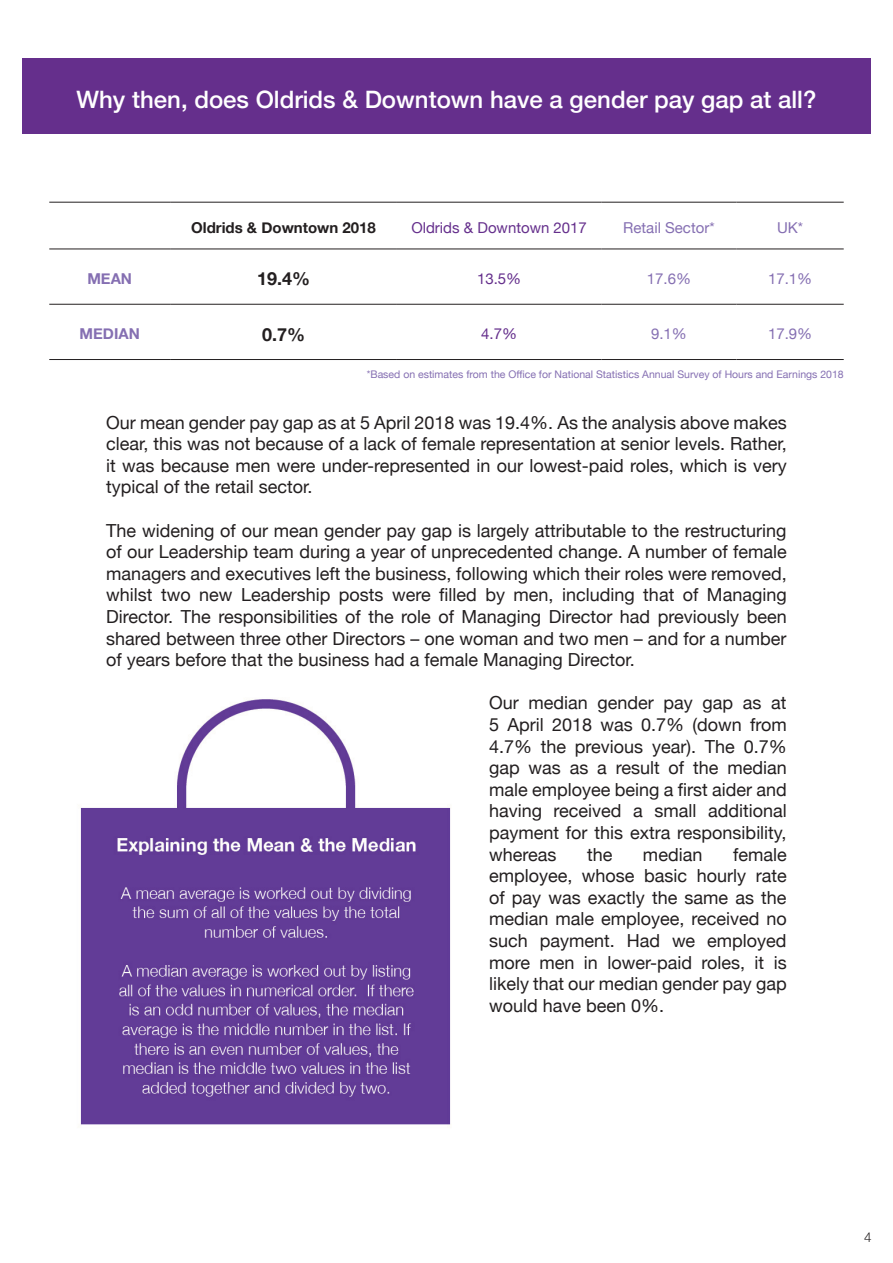
<style>
.page{position:relative;width:893px;height:1263px;background:#fff}
.page>*{position:absolute;margin:0;border:0;box-sizing:border-box;transform-origin:0 0}
.t1{font:500 24px "Helvetica Neue";color:#fff}
.t2{font:18px/21.6px "Helvetica Neue";color:#231f20;text-align:justify}
.t3{font:700 18px "Helvetica Neue";color:#231f20}
.t4{font:15px "Helvetica Neue";color:#856fb2}
.t5{font:15px "Helvetica Neue";color:#652f8c}
.t6{font:700 15px "Helvetica Neue";color:#231f20}
.t7{font:700 15px "Helvetica Neue";color:#856fb2}
.t8{font:300 13.5px "Helvetica Neue";color:#231f20}
.t9{font:10.5px "Helvetica Neue";color:#856fb2}
</style>
<div class="page">
<div style="left:22px;top:58px;width:849px;height:76px;background:#652f8c"></div>
<img style="left:80px;top:699px;width:371px;height:426px">
<hr style="left:49px;top:202px;width:121px;height:1px;background:#231f20">
<hr style="left:170px;top:202px;width:227px;height:1px;background:#231f20">
<hr style="left:397px;top:202px;width:204px;height:1px;background:#231f20">
<hr style="left:601px;top:202px;width:135px;height:1px;background:#231f20">
<hr style="left:736px;top:202px;width:108px;height:1px;background:#231f20">
<hr style="left:170px;top:359px;width:227px;height:1px;background:#231f20">
<hr style="left:397px;top:359px;width:204px;height:1px;background:#231f20">
<hr style="left:601px;top:359px;width:135px;height:1px;background:#231f20">
<hr style="left:736px;top:359px;width:108px;height:1px;background:#231f20">
<hr style="left:49px;top:249px;width:121px;height:1px;background:#231f20">
<hr style="left:49px;top:304px;width:121px;height:1px;background:#231f20">
<hr style="left:49px;top:359px;width:121px;height:1px;background:#231f20">
<hr style="left:170px;top:249px;width:227px;height:1px;background:#231f20">
<hr style="left:397px;top:249px;width:204px;height:1px;background:#231f20">
<hr style="left:601px;top:249px;width:135px;height:1px;background:#231f20">
<hr style="left:736px;top:249px;width:108px;height:1px;background:#231f20">
<hr style="left:170px;top:304px;width:227px;height:1px;background:#231f20">
<hr style="left:397px;top:304px;width:204px;height:1px;background:#231f20">
<hr style="left:601px;top:304px;width:135px;height:1px;background:#231f20">
<hr style="left:736px;top:304px;width:108px;height:1px;background:#231f20">
<h1 class="t1" style="left:77px;top:80px;width:741px">Why then, does Oldrids &amp; Downtown have a gender pay gap at all?</h1>
<p class="t6" style="left:191px;top:216px;width:186px">Oldrids &amp; Downtown 2018</p>
<p class="t5" style="left:411px;top:217px;width:177px">Oldrids &amp; Downtown 2017</p>
<p class="t4" style="left:623px;top:217px;width:93px">Retail Sector*</p>
<p class="t4" style="left:777px;top:217px;width:28px">UK*</p>
<p class="t7" style="left:87px;top:267px;width:46px">MEAN</p>
<p class="t3" style="left:257px;top:265px;width:55px">19.4%</p>
<p class="t5" style="left:477px;top:268px;width:46px">13.5%</p>
<p class="t4" style="left:647px;top:268px;width:46px">17.6%</p>
<p class="t4" style="left:768px;top:268px;width:46px">17.1%</p>
<p class="t7" style="left:80px;top:322px;width:62px">MEDIAN</p>
<p class="t3" style="left:262px;top:320px;width:45px">0.7%</p>
<p class="t5" style="left:481px;top:323px;width:37px">4.7%</p>
<p class="t4" style="left:651px;top:323px;width:37px">9.1%</p>
<p class="t4" style="left:768px;top:323px;width:46px">17.9%</p>
<p class="t9" style="left:367px;top:366px;width:478px">*Based on estimates from the Office for National Statistics Annual Survey of Hours and Earnings 2018</p>
<p class="t2" style="left:106px;top:412px;width:682px">Our mean gender pay gap as at 5 April 2018 was 19.4%. As the analysis above makes clear, this was not because of a lack of female representation at senior levels. Rather, it was because men were under-represented in our lowest-paid roles, which is very typical of the retail sector.</p>
<p class="t2" style="left:106px;top:520px;width:682px">The widening of our mean gender pay gap is largely attributable to the restructuring of our Leadership team during a year of unprecedented change. A number of female managers and executives left the business, following which their roles were removed, whilst two new Leadership posts were filled by men, including that of Managing Director. The responsibilities of the role of Managing Director had previously been shared between three other Directors – one woman and two men – and for a number of years before that the business had a female Managing Director.</p>
<p class="t2" style="left:489px;top:693px;width:299px">Our median gender pay gap as at 5 April 2018 was 0.7% (down from 4.7% the previous year). The 0.7% gap was as a result of the median male employee being a first aider and having received a small additional payment for this extra responsibility, whereas</p>
<p class="t2" style="left:489px;top:844px;width:299px;text-indent:244px">female employee, whose basic hourly rate of pay was exactly the same as the median male employee, received no such payment. Had we employed more men in lower-paid roles, it is likely that our median gender pay gap would have been 0%.</p>
<p class="t2" style="left:587px;top:844px;width:27px">the</p>
<p class="t2" style="left:643px;top:844px;width:61px">median</p>
<p class="t8" style="left:864px;top:1226px;width:9px">4</p>
</div>
